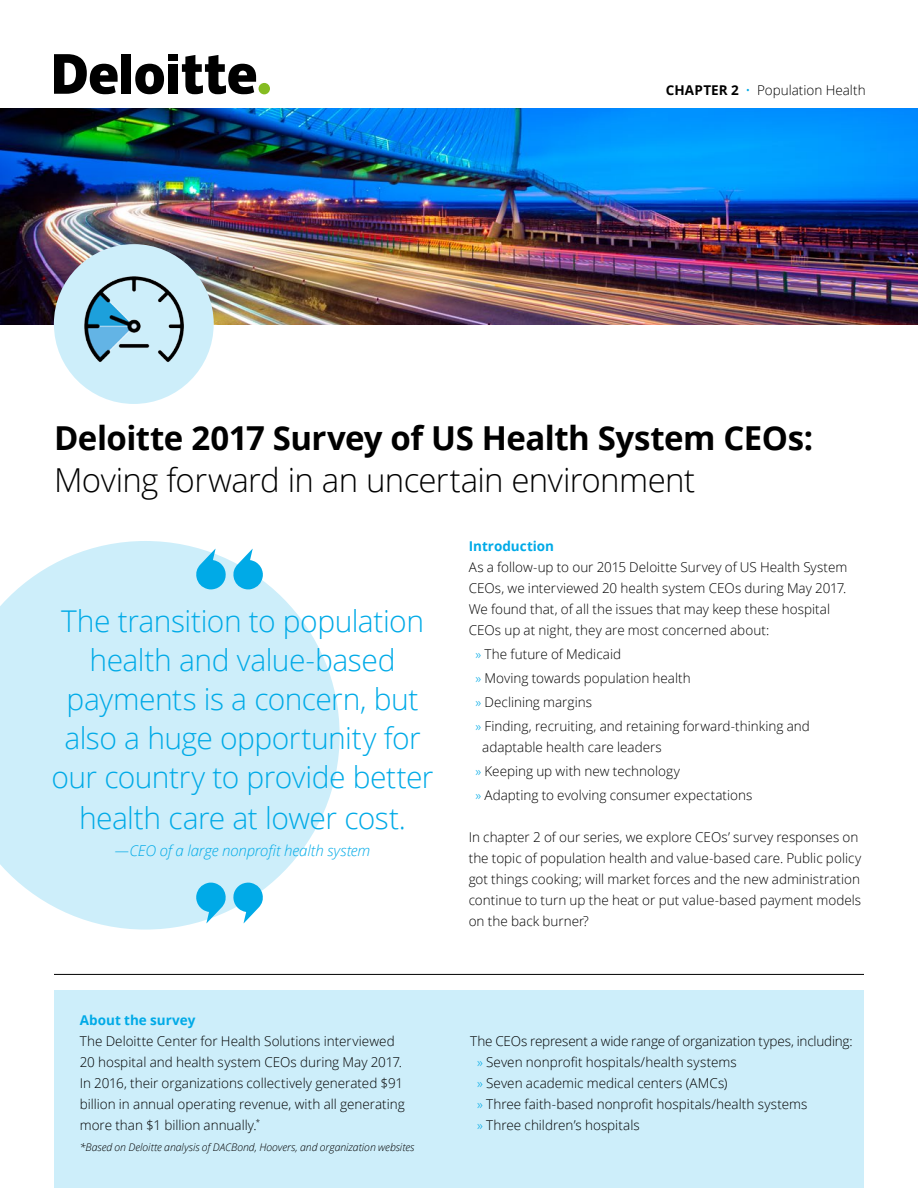
<style>
.page{position:relative;width:918px;height:1188px;background:#fff}
.page>*{position:absolute;margin:0;border:0;box-sizing:border-box;transform-origin:0 0}
.t1{font:700 33px "Open Sans";letter-spacing:-.015em;color:#000}
.t2{font:300 33px "Open Sans";letter-spacing:-.02em;color:#000}
.t3{font:300 30px/39.3px "Open Sans";letter-spacing:-.015em;color:#00aae7;text-align:center}
.t4{font:italic 300 15px "Open Sans";letter-spacing:-.01em;color:#00aae7}
.t5{font:300 13.5px/21px "Open Sans";color:#000}
.t6{font:700 13.5px "Open Sans";color:#00aae7}
.t7{font:italic 300 10.5px "Open Sans";letter-spacing:-.005em;color:#000}
.s1{font-weight:700}
.s2{color:#00aae7}
</style>
<div class="page">
<div style="left:259px;top:83px;width:11px;height:11px;background:#85bc22;border-radius:50%"></div>
<div style="left:121px;top:54px;width:10px;height:40px;background:#000"></div>
<svg style="left:135px;top:64px;width:29px;height:30px"></svg>
<div style="left:168px;top:64px;width:10px;height:30px;background:#000"></div>
<div style="left:168px;top:54px;width:10px;height:7px;background:#000"></div>
<svg style="left:182px;top:55px;width:74px;height:39px"></svg>
<svg style="left:54px;top:54px;width:64px;height:40px"></svg>
<img style="left:0;top:108px;width:918px;height:216px">
<div style="left:54px;top:244px;width:160px;height:160px;background:#cdeefa;border-radius:50%"></div>
<img style="left:63px;top:248px;width:141px;height:142px">
<svg style="left:0;top:541px;width:340px;height:389px;fill:#cdeefa"></svg>
<svg style="left:233px;top:549px;width:30px;height:40px"></svg>
<svg style="left:196px;top:549px;width:30px;height:40px"></svg>
<svg style="left:196px;top:883px;width:30px;height:40px"></svg>
<svg style="left:233px;top:883px;width:31px;height:40px"></svg>
<div style="left:54px;top:990px;width:810px;height:198px;background:#cdeefa"></div>
<hr style="left:54px;top:974px;width:810px;height:1px;background:#000">
<p class="t5" style="left:666px;top:79px;width:201px"><span class="s1">CHAPTER 2</span> <span class="s2">•</span> Population Health</p>
<h1 class="t1" style="left:54px;top:414px;width:761px">Deloitte 2017 Survey of US Health System CEOs:</h1>
<h1 class="t2" style="left:54px;top:457px;width:643px">Moving forward in an uncertain environment</h1>
<h2 class="t3" style="left:51px;top:601px;width:384px">The transition to population health and value-based payments is a concern, but also a huge opportunity for our country to provide better health care at lower cost.</h2>
<p class="t4" style="left:115px;top:840px;width:257px">—CEO of a large nonprofit health system</p>
<p class="t6" style="left:80px;top:1010px;width:117px">About the survey</p>
<p class="t5" style="left:80px;top:1030px;width:327px">The Deloitte Center for Health Solutions interviewed 20 hospital and health system CEOs during May 2017.<br>In 2016, their organizations collectively generated $91 billion in annual operating revenue, with all generating more than $1 billion annually.<sup>*</sup></p>
<p class="t7" style="left:80px;top:1139px;width:336px">*Based on Deloitte analysis of DACBond, Hoovers, and organization websites</p>
<p class="t6" style="left:469px;top:537px;width:87px">Introduction</p>
<p class="t5" style="left:469px;top:557px;width:380px">As a follow-up to our 2015 Deloitte Survey of US Health System CEOs, we interviewed 20 health system CEOs during May 2017.<br>We found that, of all the issues that may keep these hospital CEOs up at night, they are most concerned about:</p>
<p class="t5" style="left:475px;top:642px;width:336px;line-height:24px"><span class="s2">»</span> The future of Medicaid<br><span class="s2">»</span> Moving towards population health<br><span class="s2">»</span> Declining margins<br><span class="s2">»</span> Finding, recruiting, and retaining forward-thinking and</p>
<p class="t5" style="left:475px;top:735px;width:278px;line-height:24px;text-indent:7px">adaptable health care leaders<br><span class="s2">»</span> Keeping up with new technology<br><span class="s2">»</span> Adapting to evolving consumer expectations</p>
<p class="t5" style="left:469px;top:827px;width:394px">In chapter 2 of our series, we explore CEOs’ survey responses on the topic of population health and value-based care. Public policy got things cooking; will market forces and the new administration continue to turn up the heat or put value-based payment models on the back burner?</p>
<p class="t5" style="left:477px;top:1030px;width:377px;text-indent:-7px">The CEOs represent a wide range of organization types, including: <span class="s2">»</span> Seven nonprofit hospitals/health systems<br><span class="s2">»</span> Seven academic medical centers (AMCs)<br><span class="s2">»</span> Three faith-based nonprofit hospitals/health systems<br><span class="s2">»</span> Three children’s hospitals</p>
</div>
